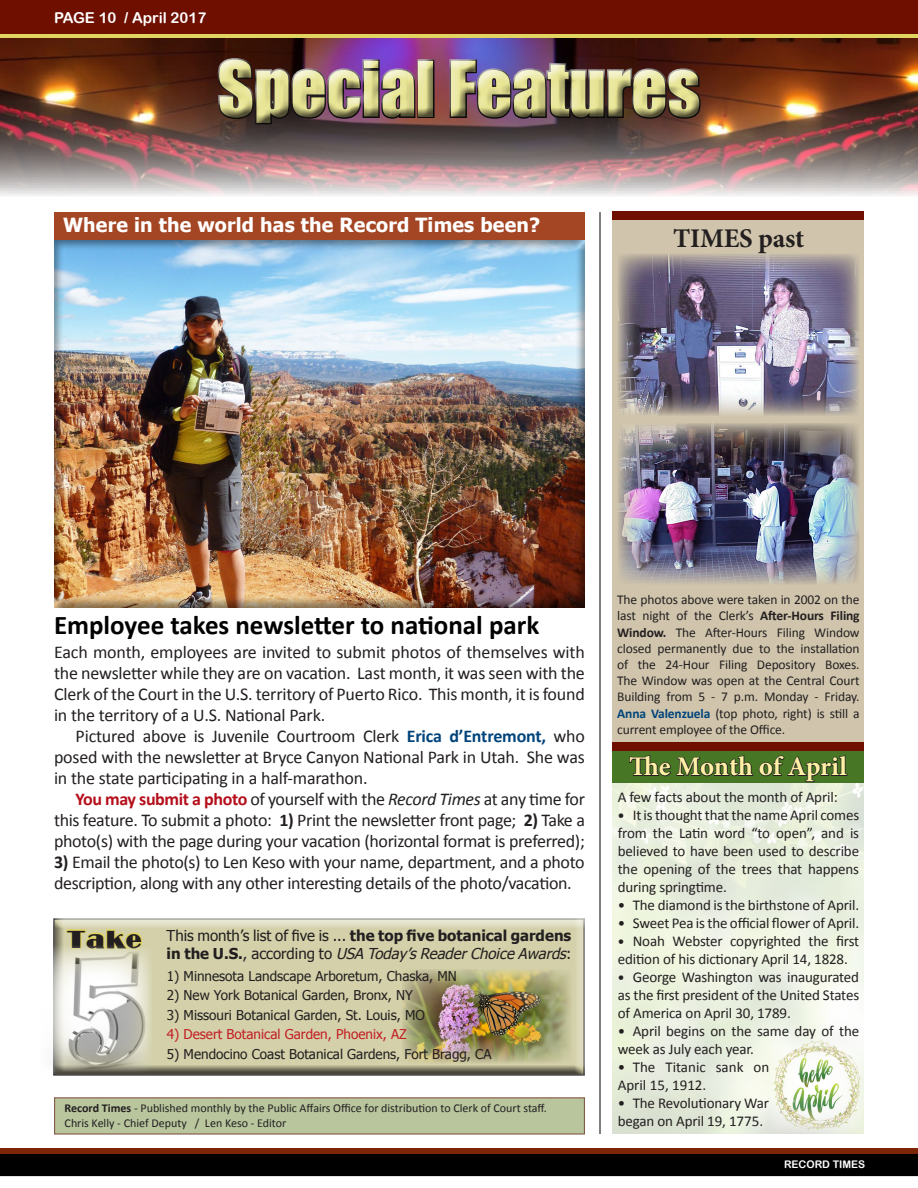
<style>
.page{position:relative;width:918px;height:1188px;background:#fff}
.page>*{position:absolute;margin:0;border:0;box-sizing:border-box;transform-origin:0 0}
.t1{font:70.5px "Impact";color:#e8e595}
.t2{font:700 27px "Calibri";color:#000}
.t3{font:700 27px "Minion Pro";letter-spacing:-.01em;color:#fff0a5}
.t4{font:700 27px "Minion Pro";letter-spacing:-.01em;color:#231f20}
.t5{font:700 25.5px "Brando";color:#231f20}
.t6{font:700 19.5px "Tahoma";letter-spacing:.01em;color:#fff}
.t7{font:18px/21px "Calibri";letter-spacing:-.02em;color:#231f20;text-align:justify}
.t8{font:15px/18px "Calibri";letter-spacing:-.01em;color:#231f20}
.t9{font:15px/18px "Tahoma";color:#231f20}
.t10{font:15px "Arial Rounded MT Bold";color:#fff}
.t11{font:13.5px/16.2px "Calibri";letter-spacing:-.01em;color:#231f20;text-align:justify}
.t12{font:13.5px "Tahoma";color:#231f20}
.t13{font:13.5px "Tahoma";color:#c41f25}
.t14{font:12px "Calibri";color:#231f20}
.t15{font:10.5px "Arial Rounded MT Bold";color:#fff}
.s1{font-weight:700;color:#00447b}
.s2{font-weight:700;color:#b50e1a}
.s3{font-style:italic}
.s4{font-weight:700}
.s5{font-family:"Cambria"}
</style>
<div class="page">
<div style="left:612px;top:216px;width:252px;height:526px;background:#d0c5ac"></div>
<div style="left:53px;top:918px;width:538px;height:159px;background:#231f20;opacity:.75"></div>
<img style="left:0;top:38px;width:918px;height:158px">
<div style="left:207px;top:47px;width:500px;height:85px;background:#fff;opacity:.75"></div>
<div style="left:212px;top:52px;width:500px;height:84px;background:#231f20;opacity:.75"></div>
<div style="left:0;top:0;width:918px;height:35px;background:#6f0f00"></div>
<hr style="left:0;top:35px;width:918px;height:3px;background:#e1d460">
<div style="left:1px;top:1154px;width:917px;height:21px;background:#000"></div>
<div style="left:0;top:1154px;width:918px;height:22px;border:2px solid #000"></div>
<div style="left:0;top:1149px;width:918px;height:5px;background:#7c2406"></div>
<hr style="left:600px;top:212px;width:1px;height:922px;background:#000">
<div style="left:54px;top:1097px;width:531px;height:38px;background:#b8c59d;border:1px solid #825c47"></div>
<div style="left:54px;top:240px;width:531px;height:368px;background:#231f20;opacity:.5"></div>
<div style="left:54px;top:212px;width:531px;height:28px;background:#a44624"></div>
<svg style="left:65px;top:928px;width:78px;height:18px"></svg>
<img style="left:53px;top:946px;width:99px;height:127px">
<img style="left:402px;top:969px;width:169px;height:95px">
<div style="left:612px;top:751px;width:252px;height:32px;background:#477725"></div>
<img style="left:769px;top:1038px;width:95px;height:95px">
<svg style="left:628px;top:755px;width:220px;height:72px"></svg>
<img style="left:618px;top:254px;width:242px;height:162px">
<img style="left:618px;top:423px;width:241px;height:161px">
<div style="left:612px;top:212px;width:252px;height:8px;background:#6f0f00"></div>
<div style="left:612px;top:742px;width:252px;height:9px;background:#6f0f00"></div>
<p class="t10" style="left:54px;top:9px;width:154px">PAGE 10 / April 2017</p>
<h1 class="t1" style="left:218px;top:34px;width:484px">Special Features</h1>
<p class="t6" style="left:63px;top:211px;width:479px">Where in the world has the Record Times been?</p>
<p class="t4" style="left:673px;top:219px;width:133px">TIMES past</p>
<p class="t2" style="left:54px;top:608px;width:487px">Employee takes newsletter to national park</p>
<p class="t7" style="left:54px;top:642px;width:532px">Each month, employees are invited to submit photos of themselves with the newsletter while they are on vacation. Last month, it was seen with the Clerk of the Court in the U.S. territory of Puerto Rico. This month, it is found in the territory of a U.S. National Park.</p>
<p class="t7" style="left:54px;top:726px;width:532px;text-indent:22px">Pictured above is Juvenile Courtroom Clerk <span class="s1">Erica d’Entremont,</span> who posed with the newsletter at Bryce Canyon National Park in Utah. She was in the state participating in a half-marathon.</p>
<p class="t7" style="left:54px;top:789px;width:533px;text-indent:22px"><span class="s2">You may submit a photo</span> of yourself with the <span class="s3">Record Times</span> at any time for this feature. To submit a photo: <span class="s4">1)</span> Print the newsletter front page; <span class="s4">2)</span> Take a photo(s) with the page during your vacation (horizontal format is preferred);</p>
<p class="t7" style="left:54px;top:852px;width:532px"><span class="s4">3)</span> Email the photo(s) to Len Keso with your name, department, and a photo description, along with any other interesting details of the photo/vacation.</p>
<p class="t5" style="left:68px;top:923px;width:75px">Take</p>
<p class="t9" style="left:167px;top:926px;width:406px">This month’s list of five is ... <span class="s4">the top five botanical gardens i n t h e U . S .</span> , a c c o r d i n g t o <span class="s3">USA Today ’sReaderChoiceAwards</span>:</p>
<p class="t12" style="left:167px;top:967px;width:292px">1) Minnesota Landscape Arboretum, Chaska, MN</p>
<p class="t12" style="left:167px;top:986px;width:248px">2) New York Botanical Garden, Bronx, NY</p>
<p class="t12" style="left:167px;top:1006px;width:260px">3) Missouri Botanical Garden, St. Louis, MO</p>
<p class="t13" style="left:167px;top:1025px;width:241px">4) Desert Botanical Garden, Phoenix, AZ</p>
<p class="t12" style="left:167px;top:1045px;width:326px">5) Mendocino Coast Botanical Gardens, Fort Bragg, CA</p>
<p class="t14" style="left:65px;top:1101px;width:484px"><span class="s4">Record Times</span> - Published monthly by the Public Affairs Office for distribution to Clerk of Court staff.</p>
<p class="t14" style="left:65px;top:1115px;width:223px">Chris Kelly - Chief Deputy / Len Keso - Editor</p>
<p class="t11" style="left:617px;top:592px;width:244px">The photos above were taken in 2002 on the last night of the Clerk’s <span class="s4">After-Hours Filing Window.</span> The After-Hours Filing Window closed permanently due to the installation of the 24-Hour Filing Depository Boxes.<br>The Window was open at the Central Court Building from 5 - 7 p.m. Monday - Friday.<br><span class="s1">Anna Valenzuela</span> (top photo, right) is still a current employee of the Office.</p>
<p class="t3" style="left:629px;top:748px;width:219px">The Month of April</p>
<p class="t8" style="left:618px;top:788px;width:221px">A few facts about the month of April:</p>
<p class="t8" style="left:618px;top:806px;width:243px;text-align:justify"><span class="s5">•</span> It is thought that the name April comes from the Latin word “to open”, and is believed to have been used to describe the opening of the trees that happens during springtime.</p>
<p class="t8" style="left:618px;top:896px;width:243px">• The diamond is the birthstone of April.</p>
<p class="t8" style="left:618px;top:914px;width:243px">• Sweet Pea is the official flower of April.</p>
<p class="t8" style="left:618px;top:932px;width:243px"><span class="s5">•</span> Noah Webster copyrighted the first edition of his dictionary April 14, 1828.</p>
<p class="t8" style="left:618px;top:968px;width:243px;text-align:justify"><span class="s5">•</span> George Washington was inaugurated as the first president of the United States of America on April 30, 1789.</p>
<p class="t8" style="left:618px;top:1022px;width:243px">• April begins on the same day of the week as July each year.</p>
<p class="t8" style="left:618px;top:1058px;width:153px">• The Titanic sank on<br>April 15, 1912.</p>
<p class="t8" style="left:618px;top:1094px;width:153px">• The Revolutionary War began on April 19, 1775.</p>
<p class="t15" style="left:784px;top:1159px;width:83px">RECORD TIMES</p>
</div>
